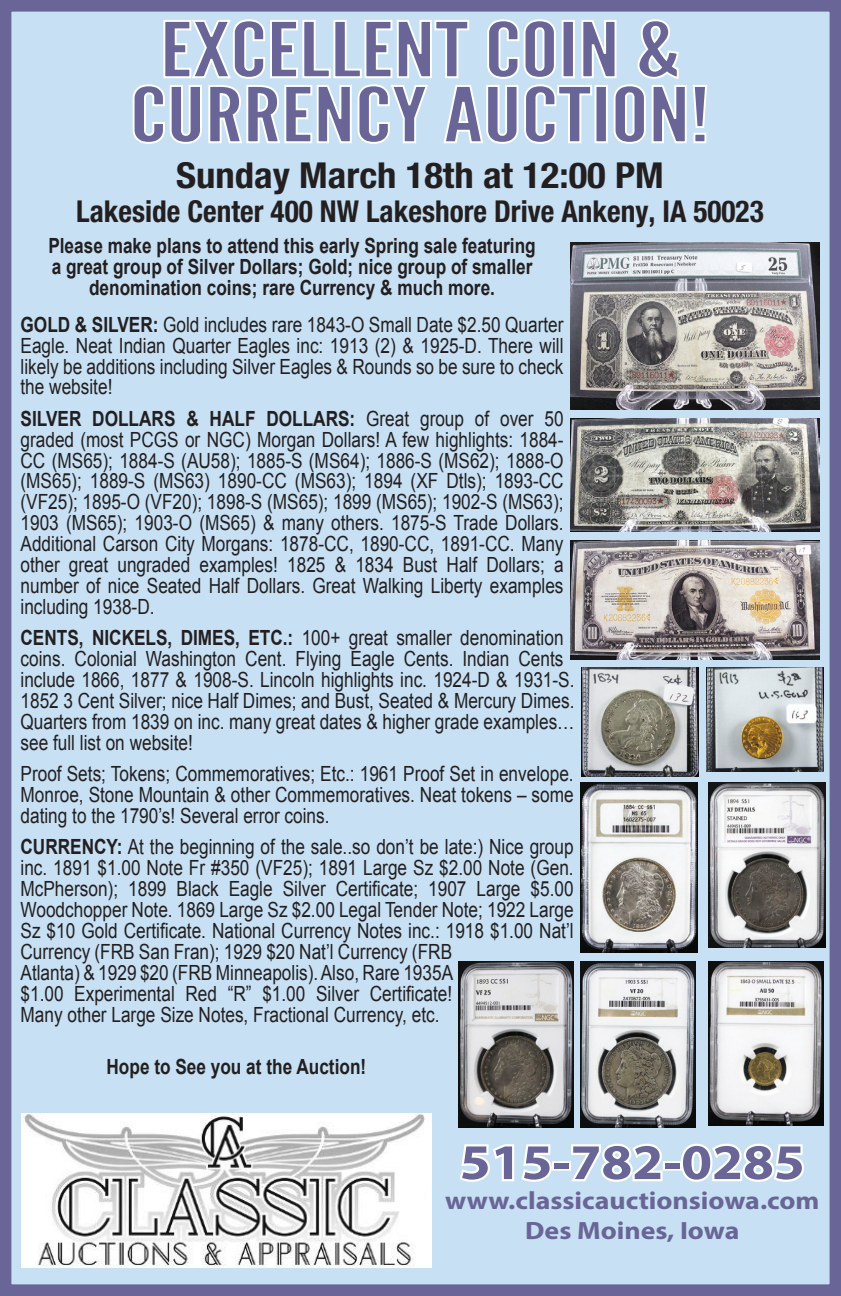
<style>
.page{position:relative;width:841px;height:1296px;background:#fff}
.page>*{position:absolute;margin:0;border:0;box-sizing:border-box;transform-origin:0 0}
.t1{font:76.73px/65px "League Gothic";color:#696597;text-align:center;scale:1.37 1}
.t2{font:700 50.18px "Myriad Pro";color:#696597;scale:1.11 1}
.t3{font:700 condensed 35.77px "Helvetica Neue";color:#231f20;scale:1.08 1}
.t4{font:700 condensed 30.15px "Helvetica Neue";color:#231f20}
.t5{font:700 24.97px/30.2px "Myriad Pro";color:#696597;text-align:center;scale:1.11 1}
.t6{font:20.93px/20.9px "Arial";color:#231f20;text-align:justify;scale:.82 1}
.t7{font:700 20.93px/20.9px "Arial";color:#231f20;text-align:center;scale:.82 1}
.s1{font-weight:700}
</style>
<div class="page">
<div style="left:6px;top:6px;width:829px;height:1284px;background:#c7e0f3"></div>
<div style="left:0;top:0;width:840px;height:1296px;border:11px solid #696597"></div>
<img style="left:21px;top:1113px;width:411px;height:154px">
<svg style="left:459px;top:1144px;width:93px;height:38px"></svg>
<div style="left:552px;top:1161px;width:19px;height:10px;border:4px solid #fff"></div>
<svg style="left:567px;top:1143px;width:96px;height:39px"></svg>
<div style="left:662px;top:1161px;width:19px;height:10px;border:4px solid #fff"></div>
<svg style="left:678px;top:1143px;width:126px;height:39px"></svg>
<svg style="left:132px;top:19px;width:575px;height:125px"></svg>
<img style="left:570px;top:242px;width:249px;height:167px">
<img style="left:570px;top:418px;width:249px;height:114px">
<img style="left:570px;top:540px;width:249px;height:119px">
<img style="left:581px;top:667px;width:117px;height:110px">
<img style="left:706px;top:667px;width:116px;height:105px">
<img style="left:580px;top:782px;width:117px;height:171px">
<img style="left:708px;top:782px;width:116px;height:166px">
<img style="left:458px;top:962px;width:115px;height:165px">
<img style="left:580px;top:962px;width:115px;height:166px">
<img style="left:708px;top:962px;width:114px;height:164px">
<p class="t1" style="left:130px;top:18px;width:424px">EXCELLENT COIN &amp;<br>CURRENCY AUCTION!</p>
<p class="t3" style="left:176px;top:153px;width:453px">Sunday March 18th at 12:00 PM</p>
<p class="t4" style="left:76px;top:193px;width:688px">Lakeside Center 400 NW Lakeshore Drive Ankeny, IA 50023</p>
<p class="t7" style="left:48px;top:236px;width:595px">Please make plans to attend this early Spring sale featuring a great group of Silver Dollars; Gold; nice group of smaller denomination coins; rare Currency &amp; much more.</p>
<p class="t6" style="left:21px;top:314px;width:663px"><span class="s1">GOLD &amp; SILVER:</span> Gold includes rare 1843-O Small Date $2.50 Quarter Eagle. Neat Indian Quarter Eagles inc: 1913 (2) &amp; 1925-D. There will likely be additions including Silver Eagles &amp; Rounds so be sure to check the website!</p>
<p class="t6" style="left:21px;top:408px;width:663px"><span class="s1">SILVER DOLLARS &amp; HALF DOLLARS:</span> Great group of over 50 graded (most PCGS or NGC) Morgan Dollars! A few highlights: 1884- CC (MS65); 1884-S (AU58); 1885-S (MS64); 1886-S (MS62); 1888-O (MS65); 1889-S (MS63) 1890-CC (MS63); 1894 (XF Dtls); 1893-CC (VF25); 1895-O (VF20); 1898-S (MS65); 1899 (MS65); 1902-S (MS63); 1903 (MS65); 1903-O (MS65) &amp; many others. 1875-S Trade Dollars.<br>Additional Carson City Morgans: 1878-CC, 1890-CC, 1891-CC. Many other great ungraded examples! 1825 &amp; 1834 Bust Half Dollars; a number of nice Seated Half Dollars. Great Walking Liberty examples including 1938-D.</p>
<p class="t6" style="left:21px;top:628px;width:677px;text-align:left"><span class="s1">CENTS, NICKELS, DIMES, ETC.:</span> 100+ great smaller denomination coins. Colonial Washington Cent. Flying Eagle Cents. Indian Cents include 1866, 1877 &amp; 1908-S. Lincoln highlights inc. 1924-D &amp; 1931-S.<br>1852 3 Cent Silver; nice Half Dimes; and Bust, Seated &amp; Mercury Dimes.<br>Quarters from 1839 on inc. many great dates &amp; higher grade examples… see full list on website!</p>
<p class="t6" style="left:21px;top:764px;width:676px">Proof Sets; Tokens; Commemoratives; Etc.: 1961 Proof Set in envelope.<br>Monroe, Stone Mountain &amp; other Commemoratives. Neat tokens – some dating to the 1790’s! Several error coins.</p>
<p class="t6" style="left:21px;top:837px;width:676px;text-align:left"><span class="s1">CURRENCY:</span> At the beginning of the sale..so don’t be late:) Nice group inc. 1891 $1.00 Note Fr #350 (VF25); 1891 Large Sz $2.00 Note (Gen.<br>McPherson); 1899 Black Eagle Silver Certificate; 1907 Large $5.00<br>Woodchopper Note. 1869 Large Sz $2.00 Legal Tender Note; 1922 Large Sz $10 Gold Certificate. National Currency Notes inc.: 1918 $1.00 Nat’l Currency (FRB San Fran); 1929 $20 Nat’l Currency (FRB<br>Atlanta) &amp; 1929 $20 (FRB Minneapolis). Also, Rare 1935A<br>$1.00 Experimental Red “R” $1.00 Silver Certificate!<br>Many other Large Size Notes, Fractional Currency, etc.</p>
<p class="t7" style="left:106px;top:1057px;width:318px">Hope to See you at the Auction!</p>
<p class="t2" style="left:459px;top:1129px;width:312px">515-782-0285</p>
<p class="t5" style="left:445px;top:1185px;width:338px">www.classicauctionsiowa.com<br>Des Moines, Iowa</p>
</div>
